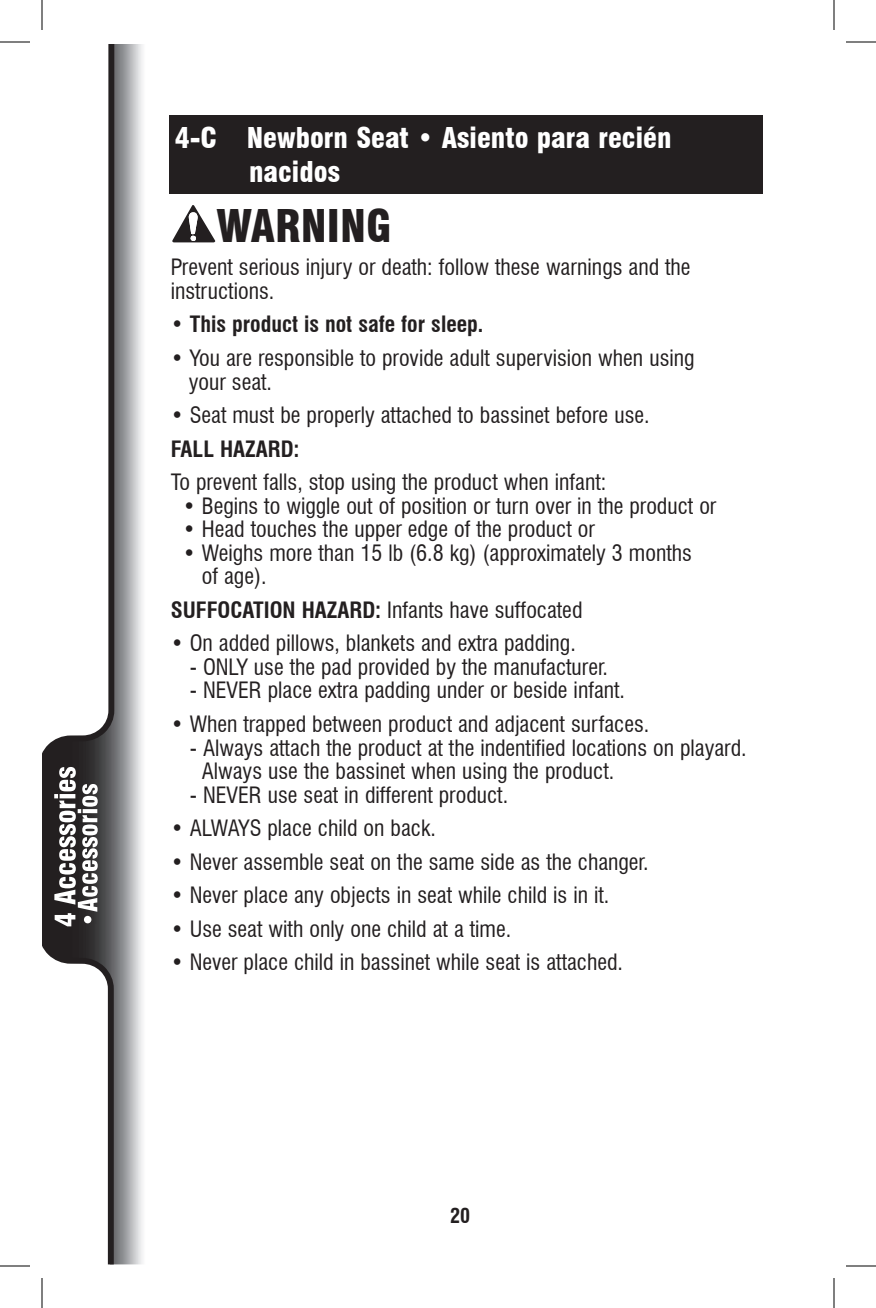
<style>
.page{position:relative;width:876px;height:1308px;background:#fff}
.page>*{position:absolute;margin:0;border:0;box-sizing:border-box;transform-origin:0 0}
.Body{font:900 condensed 44px "Swiss 721 BT";color:#231f20}
.Banner{font:900 condensed 28px/33.6px "Swiss 721 BT";color:#fff}
.Body-2{font:condensed 22px/23.6px "Swiss 721 BT";color:#231f20}
.Body-3{font:700 condensed 22px "Swiss 721 BT";color:#231f20}
.t1{font:700 condensed 20px "Swiss 721 BT";color:#231f20}
.s1{font-weight:700}
</style>
<div class="page">
<img style="left:114px;top:44px;width:29px;height:1220px">
<svg style="left:42px;top:44px;width:72px;height:1220px"></svg>
<hr style="left:42px;top:760px;width:2px;height:173px;background:#231f20">
<svg style="left:54px;top:767px;width:44px;height:159px"></svg>
<div style="left:169px;top:115px;width:594px;height:78px;background:#231f20"></div>
<svg style="left:172px;top:205px;width:43px;height:37px"></svg>
<hr style="left:0;top:42px;width:30px;height:1px;background:#000">
<hr style="left:846px;top:42px;width:30px;height:1px;background:#000">
<hr style="left:0;top:1266px;width:30px;height:1px;background:#000">
<hr style="left:846px;top:1266px;width:30px;height:1px;background:#000">
<hr style="left:42px;top:0;width:1px;height:30px;background:#000">
<hr style="left:42px;top:1278px;width:1px;height:30px;background:#000">
<hr style="left:834px;top:0;width:1px;height:30px;background:#000">
<hr style="left:834px;top:1278px;width:1px;height:30px;background:#000">
<p class="Banner" style="left:249px;top:121px;width:424px;text-indent:-74px">4-C Newborn Seat • Asiento para recién nacidos</p>
<p class="Body" style="left:216px;top:199px;width:177px">WARNING</p>
<p class="Body-2" style="left:171px;top:256px;width:521px">Prevent serious injury or death: follow these warnings and the instructions.</p>
<p class="Body-3" style="left:171px;top:311px;width:314px">• This product is not safe for sleep.</p>
<p class="Body-2" style="left:189px;top:346px;width:507px;text-indent:-18px">• You are responsible to provide adult supervision when using your seat.</p>
<p class="Body-2" style="left:171px;top:403px;width:480px">• Seat must be properly attached to bassinet before use.</p>
<p class="Body-3" style="left:171px;top:436px;width:130px">FALL HAZARD:</p>
<p class="Body-2" style="left:171px;top:471px;width:437px">To prevent falls, stop using the product when infant:</p>
<p class="Body-2" style="left:183px;top:494px;width:535px">• Begins to wiggle out of position or turn over in the product or</p>
<p class="Body-2" style="left:183px;top:518px;width:414px">• Head touches the upper edge of the product or</p>
<p class="Body-2" style="left:202px;top:541px;width:492px;text-indent:-19px">• Weighs more than 15 lb (6.8 kg) (approximately 3 months of age).</p>
<p class="Body-2" style="left:171px;top:598px;width:413px"><span class="s1">SUFFOCATION HAZARD:</span> Infants have suffocated</p>
<p class="Body-2" style="left:171px;top:632px;width:407px">• On added pillows, blankets and extra padding.</p>
<p class="Body-2" style="left:190px;top:655px;width:420px">- ONLY use the pad provided by the manufacturer.</p>
<p class="Body-2" style="left:190px;top:679px;width:437px">- NEVER place extra padding under or beside infant.</p>
<p class="Body-2" style="left:171px;top:712px;width:480px">• When trapped between product and adjacent surfaces.</p>
<p class="Body-2" style="left:202px;top:736px;width:546px;text-indent:-12px">- Always attach the product at the indentified locations on playard.<br>Always use the bassinet when using the product.</p>
<p class="Body-2" style="left:190px;top:783px;width:320px">- NEVER use seat in different product.</p>
<p class="Body-2" style="left:171px;top:816px;width:267px">• ALWAYS place child on back.</p>
<p class="Body-2" style="left:171px;top:850px;width:479px">• Never assemble seat on the same side as the changer.</p>
<p class="Body-2" style="left:171px;top:883px;width:440px">• Never place any objects in seat while child is in it.</p>
<p class="Body-2" style="left:171px;top:917px;width:342px">• Use seat with only one child at a time.</p>
<p class="Body-2" style="left:171px;top:951px;width:454px">• Never place child in bassinet while seat is attached.</p>
<p class="t1" style="left:450px;top:1204px;width:21px">20</p>
</div>
